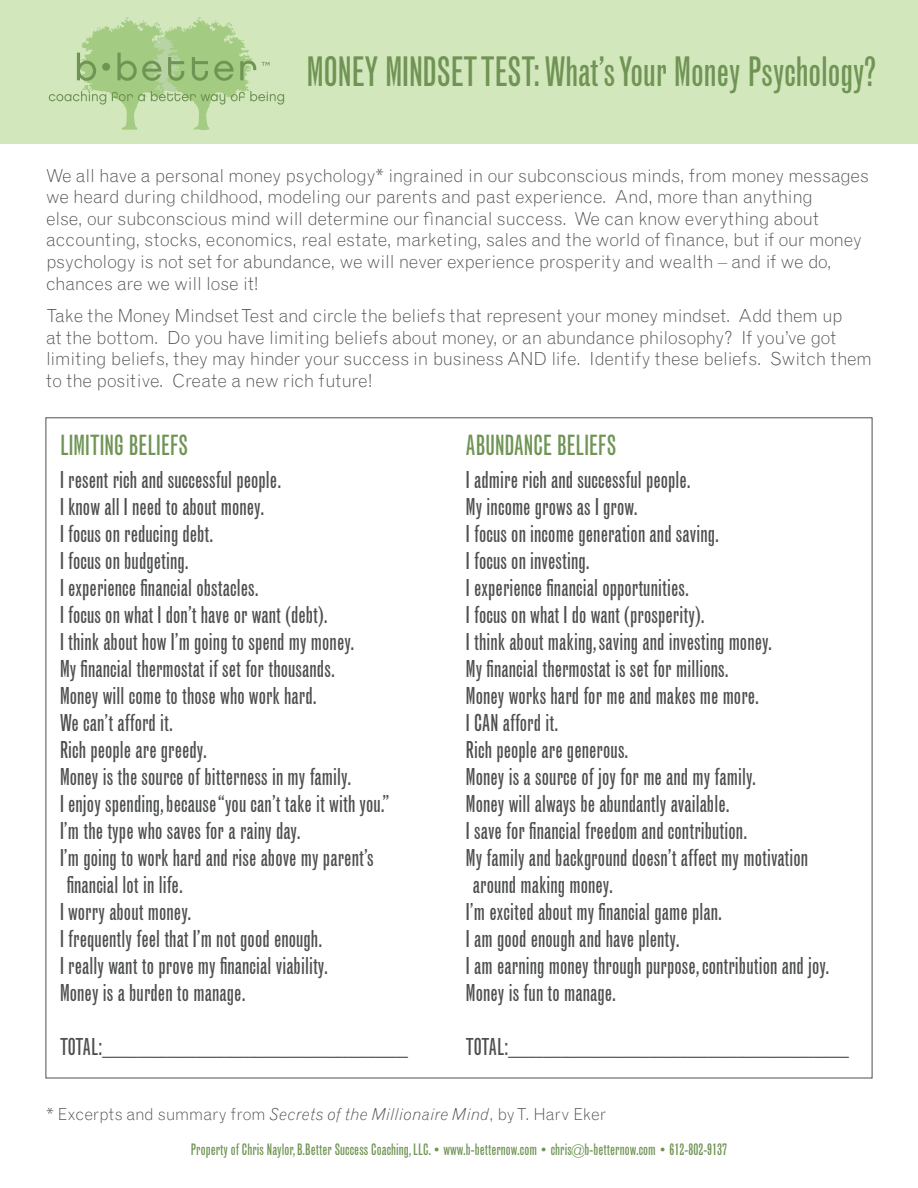
<style>
.page{position:relative;width:918px;height:1188px;background:#fff}
.page>*{position:absolute;margin:0;border:0;box-sizing:border-box;transform-origin:0 0}
.t1{font:extra-condensed 40.5px "Grotesque";color:#6f9454}
.t2{font:extra-condensed 27.75px "Grotesque";letter-spacing:.005em;color:#6f9454}
.t3{font:extra-condensed 23.25px/27px "Grotesque";letter-spacing:.005em;color:#4e4f50}
.t4{font:300 18px/21.6px "Grotesque";letter-spacing:-.01em;color:#4e4f50}
.t5{font:300 16.5px "Grotesque";color:#4e4f50}
.t6{font:extra-condensed 15.75px "Grotesque";letter-spacing:.005em;color:#6f9454}
.s1{font-style:italic}
</style>
<div class="page">
<div style="left:0;top:0;width:918px;height:144px;background:#d3e7bd"></div>
<svg style="left:49px;top:17px;width:235px;height:113px"></svg>
<h1 class="t1" style="left:307px;top:48px;width:571px">Money Mindset Test: What’s Your Money Psychology?</h1>
<p class="t4" style="left:46px;top:165px;width:824px">We all have a personal money psychology* ingrained in our subconscious minds, from money messages we heard during childhood, modeling our parents and past experience. And, more than anything<br>else, our subconscious mind will determine our financial success. We can know everything about accounting, stocks, economics, real estate, marketing, sales and the world of finance, but if our money psychology is not set for abundance, we will never experience prosperity and wealth – and if we do, chances are we will lose it!</p>
<p class="t4" style="left:46px;top:305px;width:827px">Take the Money Mindset Test and circle the beliefs that represent your money mindset. Add them up<br>at the bottom. Do you have limiting beliefs about money, or an abundance philosophy? If you’ve got limiting beliefs, they may hinder your success in business AND life. Identify these beliefs. Switch them to the positive. Create a new rich future!</p>
<p class="t2" style="left:60px;top:428px;width:130px">Limiting Beliefs</p>
<p class="t3" style="left:60px;top:467px;width:331px">I resent rich and successful people.<br>I know all I need to about money.<br>I focus on reducing debt.<br>I focus on budgeting.<br>I experience financial obstacles.<br>I focus on what I don’t have or want (debt).<br>I think about how I’m going to spend my money.<br>My financial thermostat if set for thousands.<br>Money will come to those who work hard.<br>We can’t afford it.<br>Rich people are greedy.<br>Money is the source of bitterness in my family.<br>I enjoy spending, because “you can’t take it with you.” I’m the type who saves for a rainy day.<br>I’m going to work hard and rise above my parent’s financial lot in life.<br>I worry about money.<br>I frequently feel that I’m not good enough.<br>I really want to prove my financial viability.<br>Money is a burden to manage.</p>
<p class="t3" style="left:60px;top:1034px;width:349px">TOTAL:__________________________</p>
<p class="t2" style="left:466px;top:428px;width:152px">Abundance Beliefs</p>
<p class="t3" style="left:466px;top:467px;width:365px">I admire rich and successful people.<br>My income grows as I grow.<br>I focus on income generation and saving.<br>I focus on investing.<br>I experience financial opportunities.<br>I focus on what I do want (prosperity).<br>I think about making, saving and investing money.<br>My financial thermostat is set for millions.<br>Money works hard for me and makes me more.<br>I CAN afford it.<br>Rich people are generous.<br>Money is a source of joy for me and my family.<br>Money will always be abundantly available.<br>I save for financial freedom and contribution.<br>My family and background doesn’t affect my motivation around making money.<br>I’m excited about my financial game plan.<br>I am good enough and have plenty.<br>I am earning money through purpose, contribution and joy.<br>Money is fun to manage.</p>
<p class="t3" style="left:466px;top:1034px;width:384px">TOTAL:_____________________________</p>
<p class="t5" style="left:46px;top:1104px;width:561px">* Excerpts and summary from <span class="s1">Secrets of the Millionaire Mind</span>, by T. Harv Eker</p>
<p class="t6" style="left:191px;top:1140px;width:538px">Property of Chris Naylor, B.Better Success Coaching, LLC. • www.b-betternow.com • chris@b-betternow.com • 612-802-9137</p>
</div>
